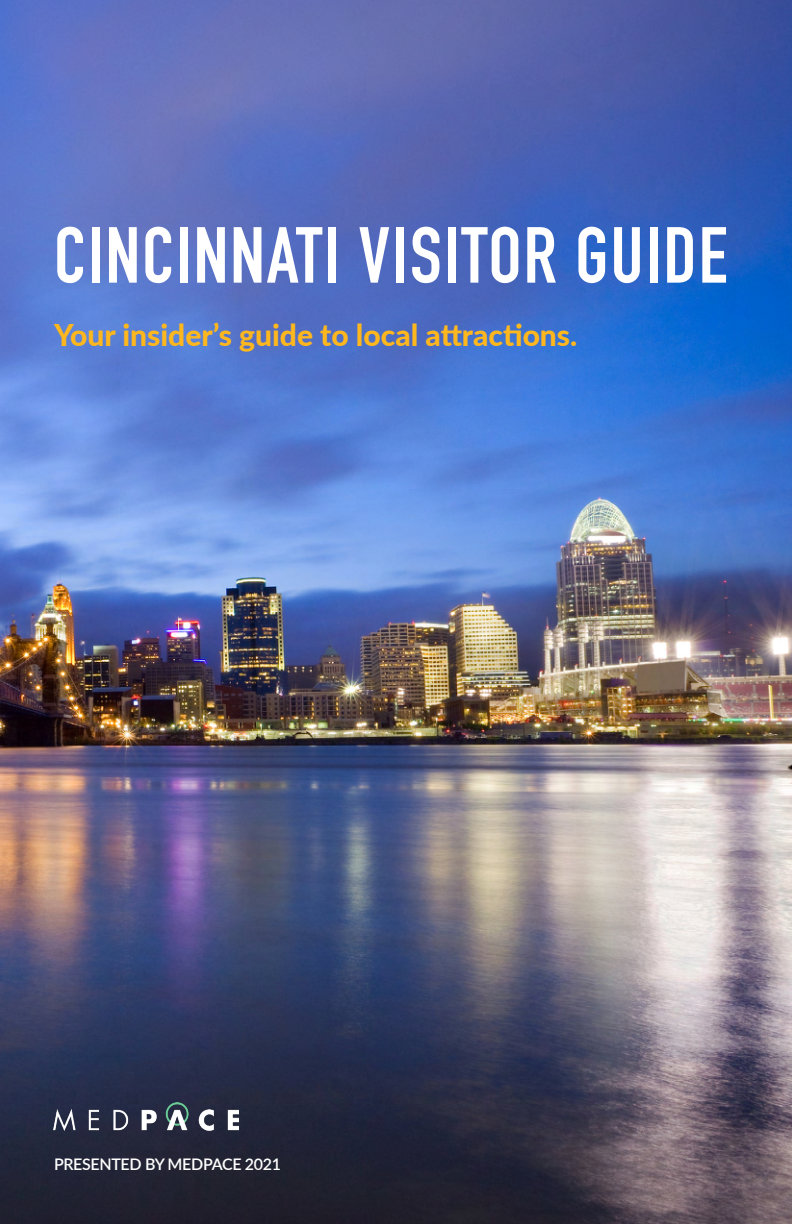
<style>
.page{position:relative;width:792px;height:1224px;background:#fff}
.page>*{position:absolute;margin:0;border:0;box-sizing:border-box;transform-origin:0 0}
.t1{font:700 78px "DIN Condensed";letter-spacing:.025em;color:#fff}
.t2{font:800 30px "Lato";color:#ffb71e}
.t3{font:600 16px "Lato";letter-spacing:-.02em;color:#fff}
</style>
<div class="page">
<img style="left:0;top:0;width:792px;height:1224px">
<img style="left:54px;top:1102px;width:184px;height:28px">
<h1 class="t1" style="left:54px;top:203px;width:675px">CINCINNATI VISITOR GUIDE</h1>
<p class="t2" style="left:54px;top:313px;width:525px">Your insider’s guide to local attractions.</p>
<p class="t3" style="left:54px;top:1153px;width:229px">PRESENTED BY MEDPACE 2021</p>
</div>
